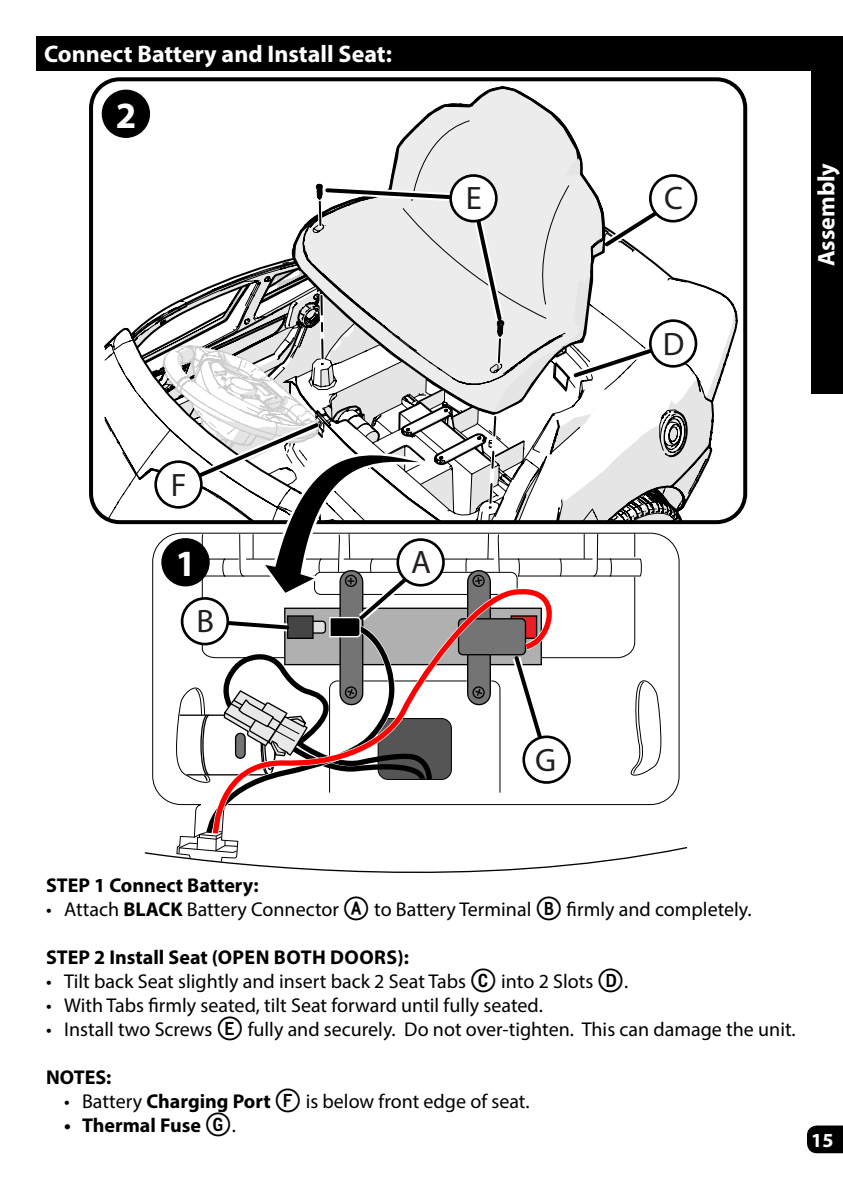
<style>
.page{position:relative;width:843px;height:1190px;background:#fff}
.page>*{position:absolute;margin:0;border:0;box-sizing:border-box;transform-origin:0 0}
.t1{font:700 37.2px "Myriad Pro";color:#fff}
.t2{font:32.6px "Myriad Pro";color:#231f20}
.t3{font:700 24px "Myriad Pro";color:#fff}
.t4{font:20px "Myriad Pro";color:#000}
.t5{font:700 20px "Myriad Pro";color:#000}
.t6{font:700 20px "Myriad Pro";color:#fff}
.s1{font-weight:700}
.s2{font-family:"Fyra Alpha Circle";font-weight:700;font-size:32px}
.s3{font-family:"Fyra Alpha Circle";font-size:32px}
.s4{font-weight:400}
</style>
<div class="page">
<div style="left:810px;top:36px;width:32px;height:357px;background:#000"></div>
<svg style="left:807px;top:1125px;width:35px;height:28px"></svg>
<div style="left:36px;top:36px;width:772px;height:34px;background:#000"></div>
<div style="left:89px;top:77px;width:658px;height:447px;border:4px solid #000;border-radius:29px"></div>
<svg style="left:144px;top:830px;width:543px;height:43px"></svg>
<svg style="left:210px;top:793px;width:351px;height:45px"></svg>
<svg style="left:102px;top:87px;width:636px;height:706px"></svg>
<p class="t3" style="left:44px;top:38px;width:349px">Connect Battery and Install Seat:</p>
<h1 class="t1" style="left:116px;top:91px;width:22px">2</h1>
<h2 class="t2" style="left:466px;top:178px;width:17px">E</h2>
<h2 class="t2" style="left:664px;top:178px;width:20px">C</h2>
<h2 class="t2" style="left:662px;top:323px;width:23px">D</h2>
<p class="t3" style="left:810px;top:266px;width:105px;rotate:-90deg">Assembly</p>
<h2 class="t2" style="left:171px;top:464px;width:17px">F</h2>
<h1 class="t1" style="left:175px;top:539px;width:22px">1</h1>
<h2 class="t2" style="left:196px;top:601px;width:19px">B</h2>
<h2 class="t2" style="left:411px;top:542px;width:21px">A</h2>
<h2 class="t2" style="left:535px;top:739px;width:22px">G</h2>
<p class="t5" style="left:46px;top:872px;width:214px">STEP 1 Connect Battery:</p>
<p class="t4" style="left:46px;top:897px;width:707px">• Attach <span class="s1">BLACK</span> Battery Connector <span class="s2">A</span> to Battery Terminal <span class="s2">B</span> firmly and completely.</p>
<p class="t5" style="left:46px;top:944px;width:364px">STEP 2 Install Seat (OPEN BOTH DOORS):</p>
<p class="t4" style="left:46px;top:969px;width:583px">• Tilt back Seat slightly and insert back 2 Seat Tabs <span class="s2">C</span> into 2 Slots <span class="s2">D</span>.</p>
<p class="t4" style="left:46px;top:993px;width:498px">• With Tabs firmly seated, tilt Seat forward until fully seated.</p>
<p class="t4" style="left:46px;top:1017px;width:751px">• Install two Screws <span class="s2">E</span> fully and securely. Do not over-tighten. This can damage the unit.</p>
<p class="t5" style="left:46px;top:1064px;width:67px">NOTES:</p>
<p class="t4" style="left:64px;top:1089px;width:467px">• Battery <span class="s1">Charging Port</span> <span class="s2">F</span> is below front edge of seat.</p>
<p class="t5" style="left:64px;top:1112px;width:173px">• Thermal Fuse <span class="s3">G</span><span class="s4">.</span></p>
<p class="t6" style="left:811px;top:1127px;width:24px">15</p>
</div>
